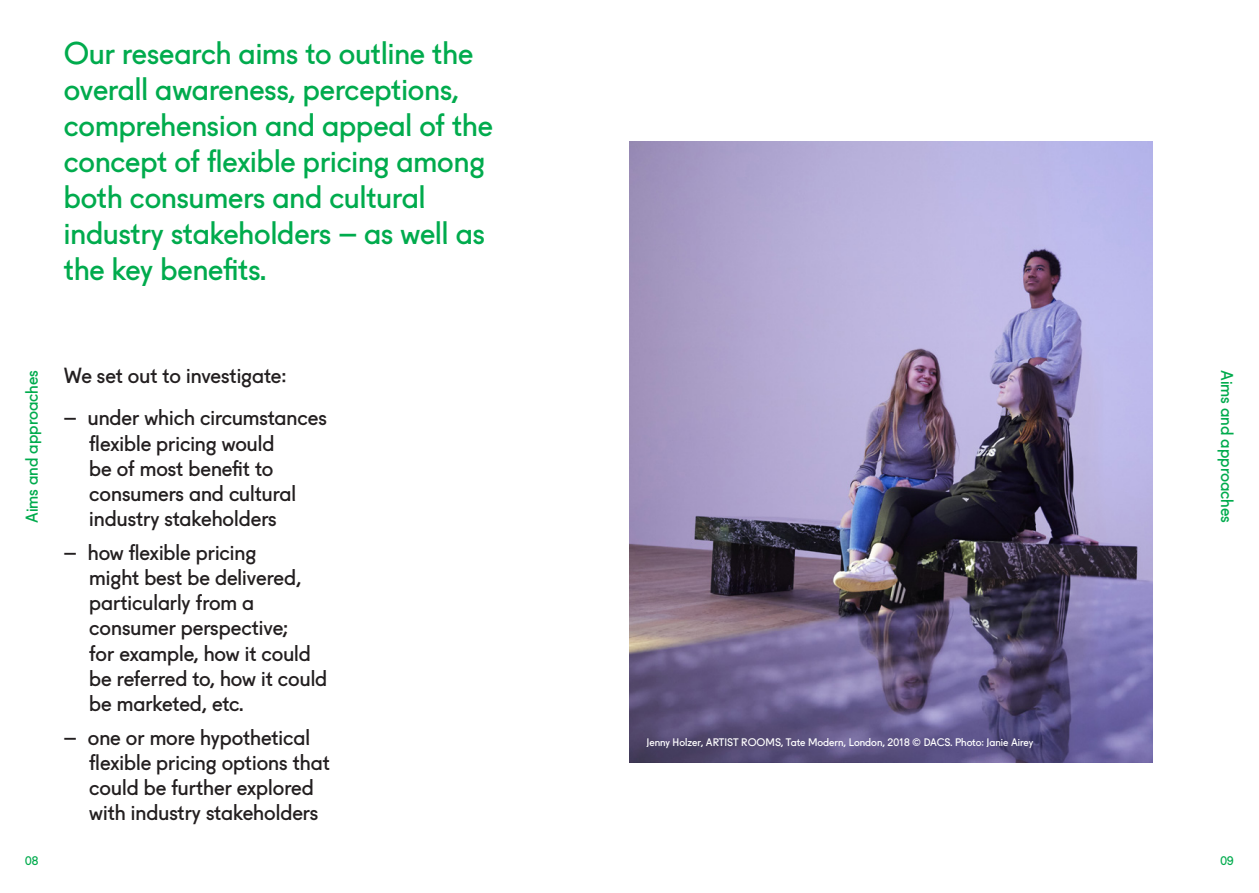
<style>
.page{position:relative;width:1259px;height:893px;background:#fff}
.page>*{position:absolute;margin:0;border:0;box-sizing:border-box;transform-origin:0 0}
.Body_Copy_Large_Red{font:30px/36px "Fugue Art Fund";color:#00ab4d}
.Body_Copy_Regular{font:21px/25.2px "Fugue Art Fund";color:#231f20}
.t1{font:16.5px "Fugue Art Fund";color:#00ab4d}
.t2{font:12px "Fugue Art Fund";color:#00ab4d}
.t3{font:10.5px "Fugue Art Fund";color:#fff}
</style>
<div class="page">
<img style="left:629px;top:142px;width:523px;height:621px">
<p class="Body_Copy_Large_Red" style="left:64px;top:33px;width:431px">Our research aims to outline the overall awareness, perceptions, comprehension and appeal of the concept of flexible pricing among both consumers and cultural industry stakeholders – as well as the key benefits.</p>
<p class="t1" style="left:19px;top:523px;width:155px;rotate:-90deg">Aims and approaches</p>
<p class="Body_Copy_Regular" style="left:64px;top:361px;width:224px">We set out to investigate:</p>
<p class="Body_Copy_Regular" style="left:89px;top:403px;width:239px;text-indent:-26px">– under which circumstances flexible pricing would<br>be of most benefit to consumers and cultural industry stakeholders</p>
<p class="Body_Copy_Regular" style="left:89px;top:538px;width:239px;text-indent:-26px">– how flexible pricing<br>might best be delivered, particularly from a consumer perspective;<br>for example, how it could be referred to, how it could be marketed, etc.</p>
<p class="Body_Copy_Regular" style="left:89px;top:723px;width:242px;text-indent:-26px">– one or more hypothetical flexible pricing options that could be further explored with industry stakeholders</p>
<p class="t2" style="left:25px;top:852px;width:15px">08</p>
<p class="t3" style="left:646px;top:734px;width:388px">Jenny Holzer, ARTIST ROOMS, Tate Modern, London, 2018 © DACS. Photo: Janie Airey</p>
<p class="t1" style="left:1240px;top:370px;width:155px;rotate:90deg">Aims and approaches</p>
<p class="t2" style="left:1220px;top:852px;width:15px">09</p>
</div>
